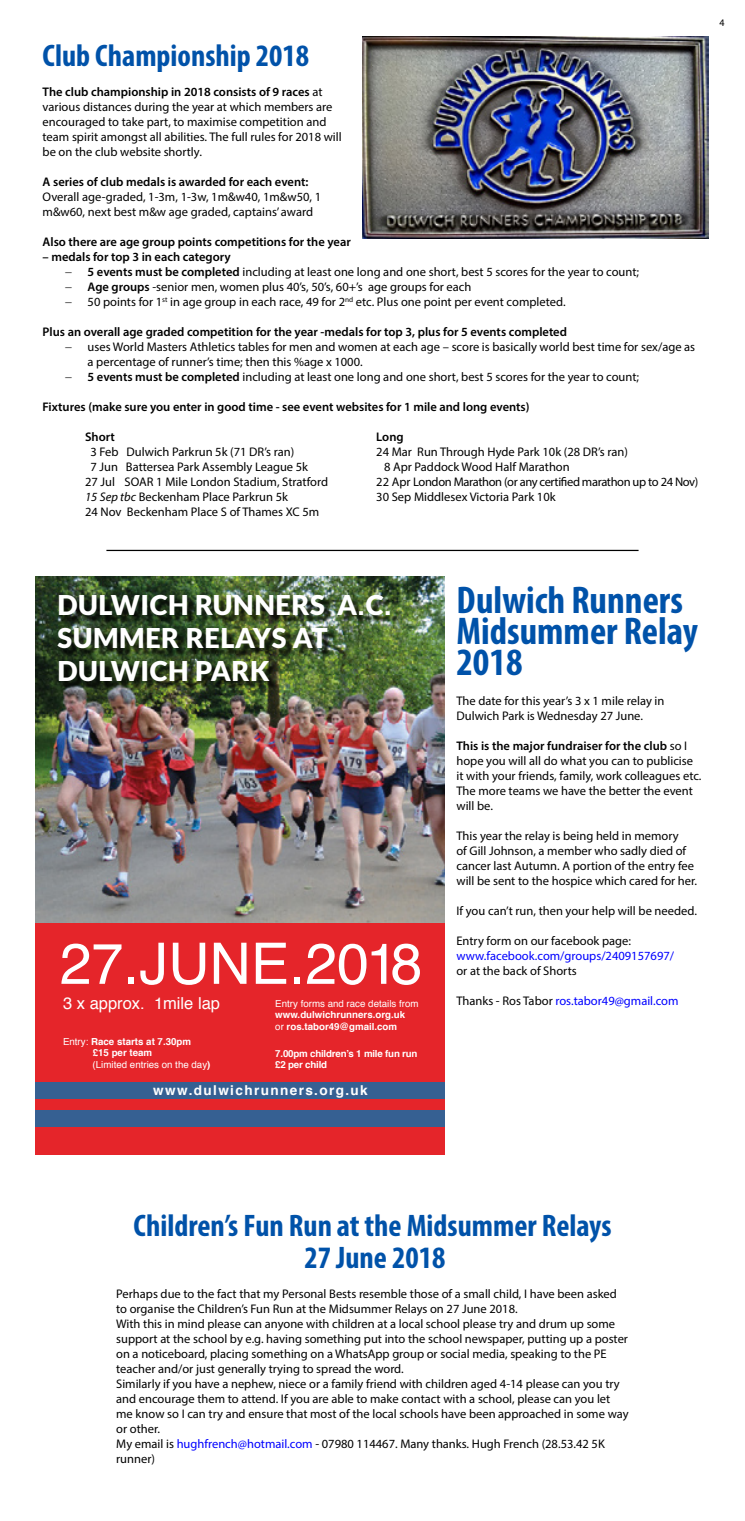
<style>
.page{position:relative;width:745px;height:1521px;background:#fff}
.page>*{position:absolute;margin:0;border:0;box-sizing:border-box;transform-origin:0 0}
.t1{font:57.25px "Helvetica";color:#fff}
.t2{font:700 condensed 38.75px/31.2px "Myriad Pro";color:#0052a9}
.t3{font:700 condensed 31.25px/31.2px "Myriad Pro";color:#0052a9;text-align:center}
.t4{font:900 27.25px/32.6px "Lato";letter-spacing:.02em;color:#fff}
.t5{font:16.5px "Helvetica";color:#fff}
.t6{font:700 13.62px "Helvetica";letter-spacing:.1em;color:#fff}
.t7{font:12.5px/15px "Myriad Pro";color:#000}
.t8{font:600 12.5px "Myriad Pro";color:#000}
.t9{font:12.5px "Myriad Pro";color:#00f}
.t10{font:12.5px "Myriad Pro";letter-spacing:-.03em;color:#000}
.t11{font:10px "Myriad Pro";color:#000}
.t12{font:9.75px/11.6px "Helvetica";color:#fff}
.t13{font:700 9.75px/11.6px "Helvetica";color:#fff}
.t14{font:700 9.75px/11.6px "Helvetica";letter-spacing:-.02em;color:#fff}
.s1{font-weight:600}
.s2{font-style:italic}
.s3{font-family:"Helvetica";font-weight:700}
.s4{font-weight:400}
.s5{font-weight:700}
.s6{color:#000}
.s7{color:#00f}
</style>
<div class="page">
<img style="left:362px;top:36px;width:346px;height:202px">
<hr style="left:106px;top:549px;width:532px;height:2px;background:#000">
<div style="left:35px;top:576px;width:409px;height:578px;background:#e5252a"></div>
<img style="left:35px;top:576px;width:409px;height:346px">
<div style="left:61px;top:597px;width:337px;height:92px;background:#000;opacity:.68"></div>
<div style="left:35px;top:1082px;width:409px;height:16px;background:#366092"></div>
<div style="left:35px;top:1110px;width:409px;height:16px;background:#366092"></div>
<h3 class="t3" style="left:43px;top:39px;width:268px">Club Championship 2018</h3>
<p class="t7" style="left:43px;top:84px;width:300px"><span class="s1">The club championship in 2018 consists of 9 races</span> at various distances during the year at which members are encouraged to take part, to maximise competition and team spirit amongst all abilities. The full rules for 2018 will be on the club website shortly.</p>
<p class="t8" style="left:43px;top:174px;width:267px">A series of club medals is awarded for each event:</p>
<p class="t7" style="left:43px;top:189px;width:280px">Overall age-graded, 1-3m, 1-3w, 1m&amp;w40, 1m&amp;w50, 1 m&amp;w60, next best m&amp;w age graded, captains’ award</p>
<p class="t8" style="left:43px;top:234px;width:309px">Also there are age group points competitions for the year</p>
<p class="t7" style="left:88px;top:249px;width:552px;text-indent:-45px"><span class="s1">– medals for top 3 in each category<br>5 events must be completed</span> including at least one long and one short, best 5 scores for the year to count; <span class="s1">Age groups</span> -senior men, women plus 40’s, 50’s, 60+’s age groups for each<br>50 points for 1<sup>st</sup> in age group in each race, 49 for 2<sup>nd</sup> etc. Plus one point per event completed.</p>
<p class="t8" style="left:43px;top:324px;width:525px">Plus an overall age graded competition for the year -medals for top 3, plus for 5 events completed</p>
<p class="t7" style="left:88px;top:339px;width:608px">uses World Masters Athletics tables for men and women at each age – score is basically world best time for sex/age as a percentage of runner’s time; then this %age x 1000.<br><span class="s1">5 events must be completed</span> including at least one long and one short, best 5 scores for the year to count;</p>
<p class="t8" style="left:43px;top:399px;width:488px">Fixtures (make sure you enter in good time - see event websites for 1 mile and long events)</p>
<p class="t8" style="left:85px;top:429px;width:31px">Short</p>
<p class="t7" style="left:90px;top:444px;width:205px">3 Feb Dulwich Parkrun 5k (71 DR’s ran)</p>
<p class="t7" style="left:90px;top:459px;width:219px">7 Jun Battersea Park Assembly League 5k</p>
<p class="t7" style="left:85px;top:474px;width:244px">27 Jul SOAR 1 Mile London Stadium, Stratford</p>
<p class="t7" style="left:85px;top:489px;width:204px"><span class="s2">15 Sep tbc</span> Beckenham Place Parkrun 5k</p>
<p class="t7" style="left:85px;top:504px;width:235px">24 Nov Beckenham Place S of Thames XC 5m</p>
<p class="t8" style="left:376px;top:429px;width:29px">Long</p>
<p class="t7" style="left:376px;top:444px;width:253px">24 Mar Run Through Hyde Park 10k (28 DR’s ran)</p>
<p class="t7" style="left:384px;top:459px;width:187px">8 Apr Paddock Wood Half Marathon</p>
<p class="t10" style="left:376px;top:474px;width:323px">22 Apr London Marathon (or any certified marathon up to 24 Nov)</p>
<p class="t7" style="left:376px;top:489px;width:181px">30 Sep Middlesex Victoria Park 10k</p>
<p class="t11" style="left:718px;top:16px;width:7px">4</p>
<h3 class="t4" style="left:57px;top:588px;width:335px">DULWICH RUNNERS A<span class="s3">.</span>C<span class="s3">.<br></span>SUMMER RELAYS AT<br>DULWICH PARK</h3>
<h1 class="t1" style="left:60px;top:919px;width:364px">27.JUNE.2018</h1>
<h3 class="t5" style="left:63px;top:990px;width:158px">3 x approx. 1mile lap</h3>
<p class="t12" style="left:275px;top:997px;width:145px">Entry forms and race details from</p>
<p class="t13" style="left:275px;top:1008px;width:131px">www.dulwichrunners.org.uk <span class="s4">or</span> ros.tabor49@gmail.com</p>
<p class="t14" style="left:275px;top:1047px;width:144px">7.00pm children’s 1 mile fun run £2 per child</p>
<p class="t12" style="left:93px;top:1035px;width:119px;text-indent:-30px">Entry: <span class="s5">Race starts at 7.30pm<br>£15 per team<br></span>(Limited entries on the day<span class="s5">)</span></p>
<p class="t6" style="left:153px;top:1078px;width:216px">www.dulwichrunners.org.uk</p>
<h2 class="t2" style="left:456px;top:583px;width:243px">Dulwich Runners<br>Midsummer Relay<br>2018</h2>
<p class="t7" style="left:456px;top:693px;width:209px">The date for this year’s 3 x 1 mile relay in<br>Dulwich Park is Wednesday 27 June.</p>
<p class="t7" style="left:456px;top:738px;width:246px"><span class="s1">This is the major fundraiser for the club</span> so I hope you will all do what you can to publicise it with your friends, family, work colleagues etc.<br>The more teams we have the better the event will be.</p>
<p class="t7" style="left:456px;top:828px;width:242px">This year the relay is being held in memory<br>of Gill Johnson, a member who sadly died of cancer last Autumn. A portion of the entry fee will be sent to the hospice which cared for her.</p>
<p class="t7" style="left:456px;top:903px;width:242px">If you can’t run, then your help will be needed.</p>
<p class="t7" style="left:456px;top:933px;width:176px">Entry form on our facebook page:</p>
<p class="t9" style="left:456px;top:948px;width:219px">www.facebook.com/groups/2409157697/</p>
<p class="t7" style="left:456px;top:963px;width:122px">or at the back of Shorts</p>
<p class="t9" style="left:456px;top:993px;width:223px"><span class="s6">Thanks - Ros Tabor</span> ros.tabor49@gmail.com</p>
<h3 class="t3" style="left:133px;top:1209px;width:479px">Children’s Fun Run at the Midsummer Relays<br>27 June 2018</h3>
<p class="t7" style="left:116px;top:1285px;width:513px">Perhaps due to the fact that my Personal Bests resemble those of a small child, I have been asked to organise the Children’s Fun Run at the Midsummer Relays on 27 June 2018.<br>With this in mind please can anyone with children at a local school please try and drum up some support at the school by e.g. having something put into the school newspaper, putting up a poster on a noticeboard, placing something on a WhatsApp group or social media, speaking to the PE teacher and/or just generally trying to spread the word.<br>Similarly if you have a nephew, niece or a family friend with children aged 4-14 please can you try and encourage them to attend. If you are able to make contact with a school, please can you let me know so I can try and ensure that most of the local schools have been approached in some way or other.<br>My email is <span class="s7">hughfrench@hotmail.com</span> - 07980 114467. Many thanks. Hugh French (28.53.42 5K runner)</p>
</div>
